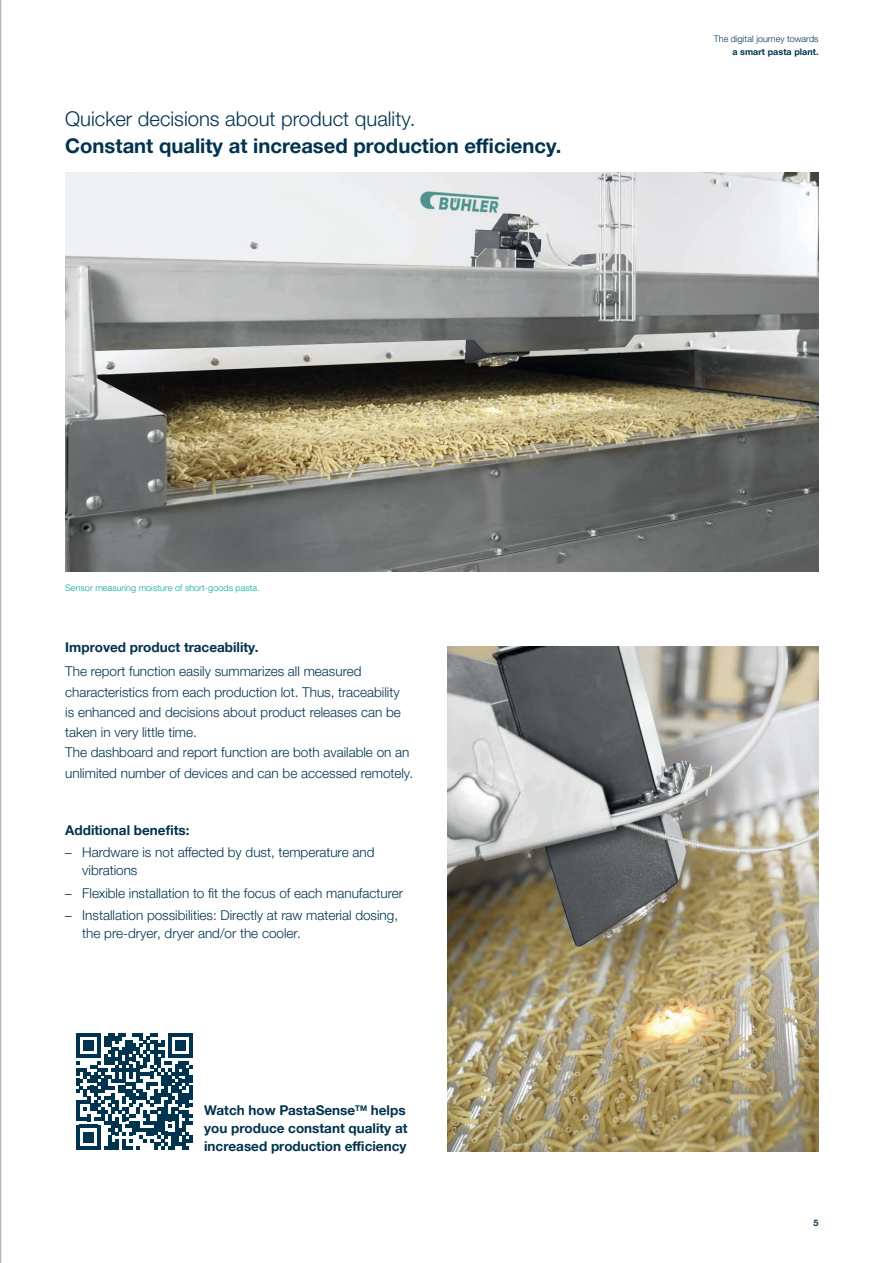
<style>
.page{position:relative;width:893px;height:1263px;background:#fff}
.page>*{position:absolute;margin:0;border:0;box-sizing:border-box;transform-origin:0 0}
.t1{font:700 20.25px "Helvetica Neue LTW1 G";color:#00334e}
.t2{font:300 20.25px "Helvetica Neue LTW1 G";color:#00334e}
.t3{font:300 13.5px/20.2px "Helvetica Neue LTW1 G";color:#00334e}
.t4{font:700 13.5px/18px "Helvetica Neue LTW1 G";color:#00334e}
.t5{font:300 9px "Helvetica Neue LTW1 G";letter-spacing:.005em;color:#00a99d}
.t6{font:300 9px "Helvetica Neue LTW1 G";letter-spacing:.005em;color:#00334e}
.t7{font:700 9px "Helvetica Neue LTW1 G";letter-spacing:.005em;color:#00334e}
</style>
<div class="page">
<svg style="left:76px;top:1033px;width:117px;height:116px"></svg>
<img style="left:448px;top:647px;width:371px;height:504px">
<img style="left:65px;top:173px;width:754px;height:398px">
<hr style="left:0;top:0;width:1px;height:1263px;background:#9d9fa2">
<h1 class="t2" style="left:65px;top:106px;width:352px">Quicker decisions about product quality.</h1>
<h1 class="t1" style="left:65px;top:133px;width:498px">Constant quality at increased production efficiency.</h1>
<p class="t6" style="left:714px;top:33px;width:106px">The digital journey towards</p>
<p class="t7" style="left:732px;top:47px;width:88px">a smart pasta plant.</p>
<p class="t5" style="left:65px;top:582px;width:196px">Sensor measuring moisture of short-goods pasta.</p>
<p class="t4" style="left:65px;top:638px;width:195px">Improved product traceability.</p>
<p class="t3" style="left:65px;top:661px;width:349px">The report function easily summarizes all measured characteristics from each production lot. Thus, traceability<br>is enhanced and decisions about product releases can be taken in very little time.<br>The dashboard and report function are both available on an unlimited number of devices and can be accessed remotely.</p>
<p class="t4" style="left:65px;top:821px;width:126px">Additional benefits:</p>
<p class="t3" style="left:82px;top:844px;width:294px;line-height:18px;text-indent:-17px">– Hardware is not affected by dust, temperature and vibrations</p>
<p class="t3" style="left:65px;top:883px;width:339px">– Flexible installation to fit the focus of each manufacturer</p>
<p class="t3" style="left:82px;top:906px;width:317px;line-height:18px;text-indent:-17px">– Installation possibilities: Directly at raw material dosing, the pre-dryer, dryer and/or the cooler.</p>
<p class="t4" style="left:204px;top:1101px;width:205px">Watch how PastaSense<sup>TM</sup> helps you produce constant quality at increased production efficiency</p>
<p class="t7" style="left:813px;top:1217px;width:7px">5</p>
</div>
